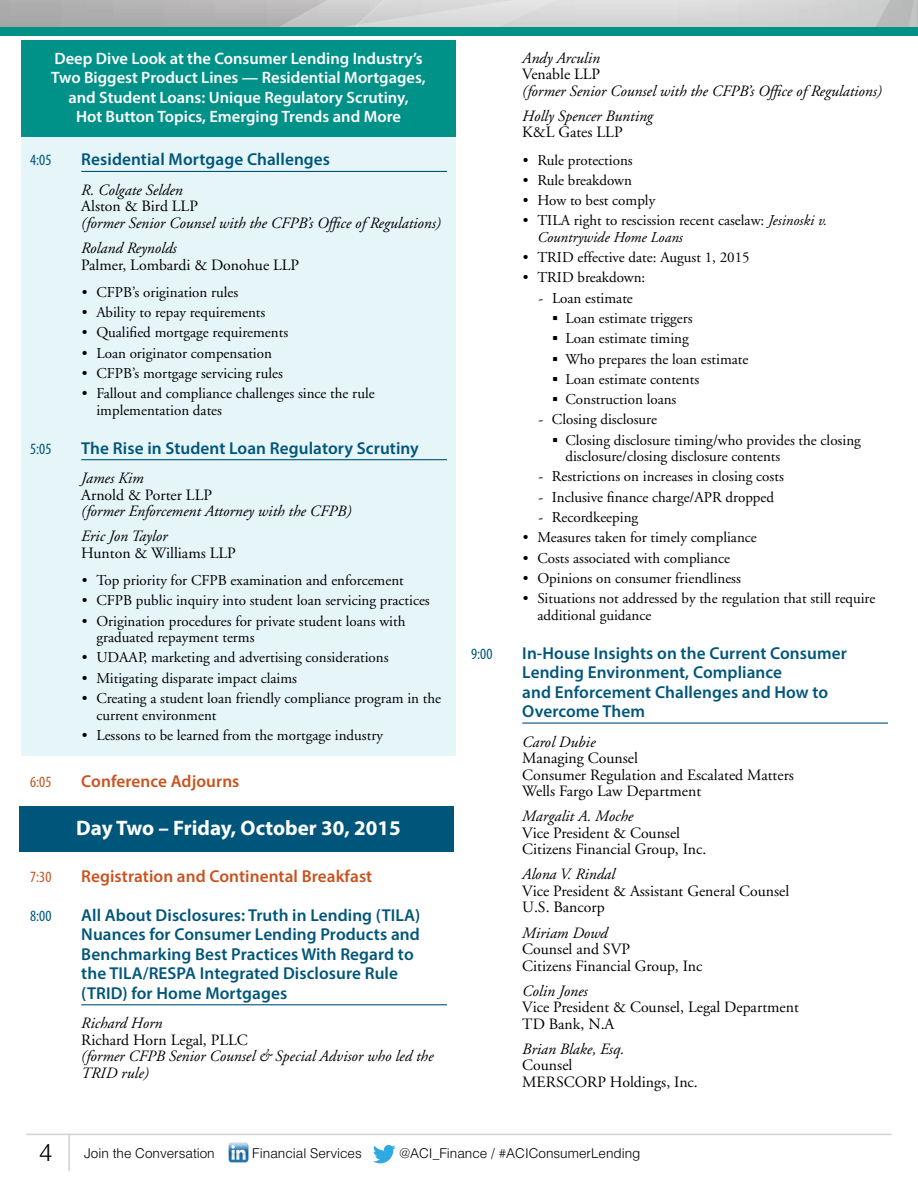
<style>
.page{position:relative;width:918px;height:1188px;background:#fff}
.page>*{position:absolute;margin:0;border:0;box-sizing:border-box;transform-origin:0 0}
.t1{font:300 24px "Helvetica";color:#000}
.t2{font:700 21px "Myriad Pro";color:#fff}
.t3{font:600 17.25px/19.5px "Myriad Pro";letter-spacing:.005em;color:#00567a}
.t4{font:600 17.25px "Myriad Pro";letter-spacing:.005em;color:#c8531f}
.t5{font:600 16.5px/19.5px "Myriad Pro";color:#fff;text-align:center}
.t6{font:15.75px/16.5px "Adobe Garamond";color:#000}
.t7{font:italic 15.75px/25.2px "Adobe Garamond";color:#000}
.t8{font:condensed 15.75px "Myriad Pro";letter-spacing:.005em;color:#00567a}
.t9{font:condensed 15.75px "Myriad Pro";color:#c8531f}
.t10{font:15px/16.5px "Adobe Garamond";color:#000}
.t11{font:300 13.5px "Helvetica";color:#000}
.s1{font-style:italic}
</style>
<div class="page">
<img style="left:228px;top:1142px;width:21px;height:21px">
<svg style="left:373px;top:1145px;width:23px;height:18px"></svg>
<hr style="left:26px;top:1134px;width:866px;height:1px;background:#d1d3d4">
<hr style="left:68px;top:1135px;width:2px;height:36px;background:#d1d3d4">
<div style="left:21px;top:125px;width:435px;height:631px;background:#e6f5f8"></div>
<div style="left:19px;top:806px;width:435px;height:46px;background:#00567a"></div>
<div style="left:21px;top:40px;width:435px;height:96px;background:#009189"></div>
<hr style="left:81px;top:171px;width:366px;height:1px;background:#00567a">
<hr style="left:81px;top:459px;width:366px;height:1px;background:#00567a">
<hr style="left:81px;top:1004px;width:366px;height:1px;background:#00567a">
<hr style="left:522px;top:722px;width:366px;height:2px;background:#00567a">
<div style="left:0;top:0;width:918px;height:35px;background:#aeadad"></div>
<svg style="left:264px;top:0;width:654px;height:27px;background:#d2d2d2"></svg>
<div style="left:0;top:27px;width:918px;height:8px;background:#009189"></div>
<p class="t5" style="left:51px;top:48px;width:376px">Deep Dive Look at the Consumer Lending Industry’s Two Biggest Product Lines — Residential Mortgages, and Student Loans: Unique Regulatory Scrutiny,<br>Hot Button Topics, Emerging Trends and More</p>
<p class="t8" style="left:30px;top:151px;width:23px">4:05</p>
<p class="t3" style="left:81px;top:150px;width:250px">Residential Mortgage Challenges</p>
<p class="t7" style="left:81px;top:178px;width:103px">R. Colgate Selden</p>
<p class="t6" style="left:81px;top:199px;width:118px">Alston &amp; Bird LLP</p>
<p class="t7" style="left:81px;top:211px;width:361px">(former Senior Counsel with the CFPB’s Office of Regulations)<br>Roland Reynolds</p>
<p class="t6" style="left:81px;top:257px;width:219px">Palmer, Lombardi &amp; Donohue LLP</p>
<p class="t10" style="left:82px;top:284px;width:158px">• CFPB’s origination rules</p>
<p class="t10" style="left:82px;top:305px;width:185px">• Ability to repay requirements</p>
<p class="t10" style="left:82px;top:325px;width:208px">• Qualified mortgage requirements</p>
<p class="t10" style="left:82px;top:345px;width:192px">• Loan originator compensation</p>
<p class="t10" style="left:82px;top:365px;width:203px">• CFPB’s mortgage servicing rules</p>
<p class="t10" style="left:96px;top:386px;width:280px;text-indent:-15px">• Fallout and compliance challenges since the rule implementation dates</p>
<p class="t8" style="left:30px;top:439px;width:23px">5:05</p>
<p class="t3" style="left:81px;top:438px;width:339px">The Rise in Student Loan Regulatory Scrutiny</p>
<p class="t7" style="left:81px;top:466px;width:64px">James Kim</p>
<p class="t6" style="left:81px;top:487px;width:132px">Arnold &amp; Porter LLP</p>
<p class="t7" style="left:81px;top:499px;width:272px">(former Enforcement Attorney with the CFPB)<br>Eric Jon Taylor</p>
<p class="t6" style="left:81px;top:545px;width:156px">Hunton &amp; Williams LLP</p>
<p class="t10" style="left:82px;top:573px;width:324px">• Top priority for CFPB examination and enforcement</p>
<p class="t10" style="left:82px;top:593px;width:349px">• CFPB public inquiry into student loan servicing practices</p>
<p class="t10" style="left:96px;top:613px;width:311px;text-indent:-15px">• Origination procedures for private student loans with graduated repayment terms</p>
<p class="t10" style="left:82px;top:650px;width:308px">• UDAAP, marketing and advertising considerations</p>
<p class="t10" style="left:82px;top:670px;width:217px">• Mitigating disparate impact claims</p>
<p class="t10" style="left:96px;top:690px;width:346px;text-indent:-15px">• Creating a student loan friendly compliance program in the current environment</p>
<p class="t10" style="left:82px;top:727px;width:303px">• Lessons to be learned from the mortgage industry</p>
<p class="t9" style="left:30px;top:773px;width:23px">6:05</p>
<p class="t4" style="left:81px;top:771px;width:160px">Conference Adjourns</p>
<h2 class="t2" style="left:76px;top:815px;width:326px">Day Two – Friday, October 30, 2015</h2>
<p class="t9" style="left:30px;top:867px;width:23px">7:30</p>
<p class="t4" style="left:81px;top:865px;width:293px">Registration and Continental Breakfast</p>
<p class="t8" style="left:30px;top:906px;width:23px">8:00</p>
<p class="t3" style="left:81px;top:905px;width:340px">All About Disclosures: Truth in Lending (TILA)<br>Nuances for Consumer Lending Products and Benchmarking Best Practices With Regard to the TILA/RESPA Integrated Disclosure Rule (TRID) for Home Mortgages</p>
<p class="t7" style="left:81px;top:1011px;width:83px">Richard Horn</p>
<p class="t6" style="left:81px;top:1032px;width:168px">Richard Horn Legal, PLLC</p>
<p class="t7" style="left:81px;top:1049px;width:354px;line-height:16.5px">(former CFPB Senior Counsel &amp; Special Advisor who led the<br>TRID rule)</p>
<p class="t7" style="left:522px;top:46px;width:79px">Andy Arculin</p>
<p class="t6" style="left:522px;top:66px;width:79px">Venable LLP</p>
<p class="t7" style="left:522px;top:79px;width:361px">(former Senior Counsel with the CFPB’s Office of Regulations)<br>Holly Spencer Bunting</p>
<p class="t6" style="left:522px;top:124px;width:102px">K&amp;L Gates LLP</p>
<p class="t10" style="left:523px;top:152px;width:111px">• Rule protections</p>
<p class="t10" style="left:523px;top:172px;width:111px">• Rule breakdown</p>
<p class="t10" style="left:523px;top:192px;width:134px">• How to best comply</p>
<p class="t10" style="left:537px;top:213px;width:291px;text-indent:-15px">• TILA right to rescission recent caselaw: <span class="s1">Jesinoski v.<br>Countrywide Home Loans</span></p>
<p class="t10" style="left:523px;top:250px;width:228px">• TRID effective date: August 1, 2015</p>
<p class="t10" style="left:523px;top:270px;width:124px">• TRID breakdown:</p>
<p class="t10" style="left:539px;top:290px;width:96px">- Loan estimate</p>
<p class="t10" style="left:552px;top:310px;width:142px">▪ Loan estimate triggers</p>
<p class="t10" style="left:552px;top:331px;width:138px">▪ Loan estimate timing</p>
<p class="t10" style="left:552px;top:351px;width:198px">▪ Who prepares the loan estimate</p>
<p class="t10" style="left:552px;top:371px;width:149px">▪ Loan estimate contents</p>
<p class="t10" style="left:552px;top:392px;width:126px">▪ Construction loans</p>
<p class="t10" style="left:538px;top:412px;width:120px">- Closing disclosure</p>
<p class="t10" style="left:565px;top:432px;width:297px;text-indent:-13px">▪ Closing disclosure timing/who provides the closing disclosure/closing disclosure contents</p>
<p class="t10" style="left:538px;top:469px;width:247px">- Restrictions on increases in closing costs</p>
<p class="t10" style="left:538px;top:489px;width:237px">- Inclusive finance charge/APR dropped</p>
<p class="t10" style="left:538px;top:509px;width:101px">- Recordkeeping</p>
<p class="t10" style="left:523px;top:530px;width:235px">• Measures taken for timely compliance</p>
<p class="t10" style="left:523px;top:550px;width:209px">• Costs associated with compliance</p>
<p class="t10" style="left:523px;top:570px;width:220px">• Opinions on consumer friendliness</p>
<p class="t10" style="left:537px;top:591px;width:339px;text-indent:-15px">• Situations not addressed by the regulation that still require additional guidance</p>
<p class="t8" style="left:471px;top:644px;width:23px">9:00</p>
<p class="t3" style="left:522px;top:643px;width:326px">In-House Insights on the Current Consumer<br>Lending Environment, Compliance<br>and Enforcement Challenges and How to<br>Overcome Them</p>
<p class="t7" style="left:522px;top:729px;width:75px">Carol Dubie</p>
<p class="t6" style="left:522px;top:750px;width:273px">Managing Counsel<br>Consumer Regulation and Escalated Matters<br>Wells Fargo Law Department</p>
<p class="t7" style="left:522px;top:804px;width:113px">Margalit A. Moche</p>
<p class="t6" style="left:522px;top:825px;width:186px">Vice President &amp; Counsel<br>Citizens Financial Group, Inc.</p>
<p class="t7" style="left:522px;top:862px;width:94px">Alona V. Rindal</p>
<p class="t6" style="left:522px;top:883px;width:269px">Vice President &amp; Assistant General Counsel<br>U.S. Bancorp</p>
<p class="t7" style="left:522px;top:920px;width:87px">Miriam Dowd</p>
<p class="t6" style="left:522px;top:941px;width:182px">Counsel and SVP<br>Citizens Financial Group, Inc</p>
<p class="t7" style="left:522px;top:979px;width:67px">Colin Jones</p>
<p class="t6" style="left:522px;top:999px;width:278px">Vice President &amp; Counsel, Legal Department<br>TD Bank, N.A</p>
<p class="t7" style="left:522px;top:1037px;width:104px">Brian Blake, Esq.</p>
<p class="t6" style="left:522px;top:1057px;width:177px">Counsel<br>MERSCORP Holdings, Inc.</p>
<h1 class="t1" style="left:39px;top:1138px;width:15px">4</h1>
<p class="t11" style="left:84px;top:1145px;width:132px">Join the Conversation</p>
<p class="t11" style="left:252px;top:1145px;width:111px">Financial Services</p>
<p class="t11" style="left:399px;top:1145px;width:243px">@ACI_Finance / #ACIConsumerLending</p>
</div>
